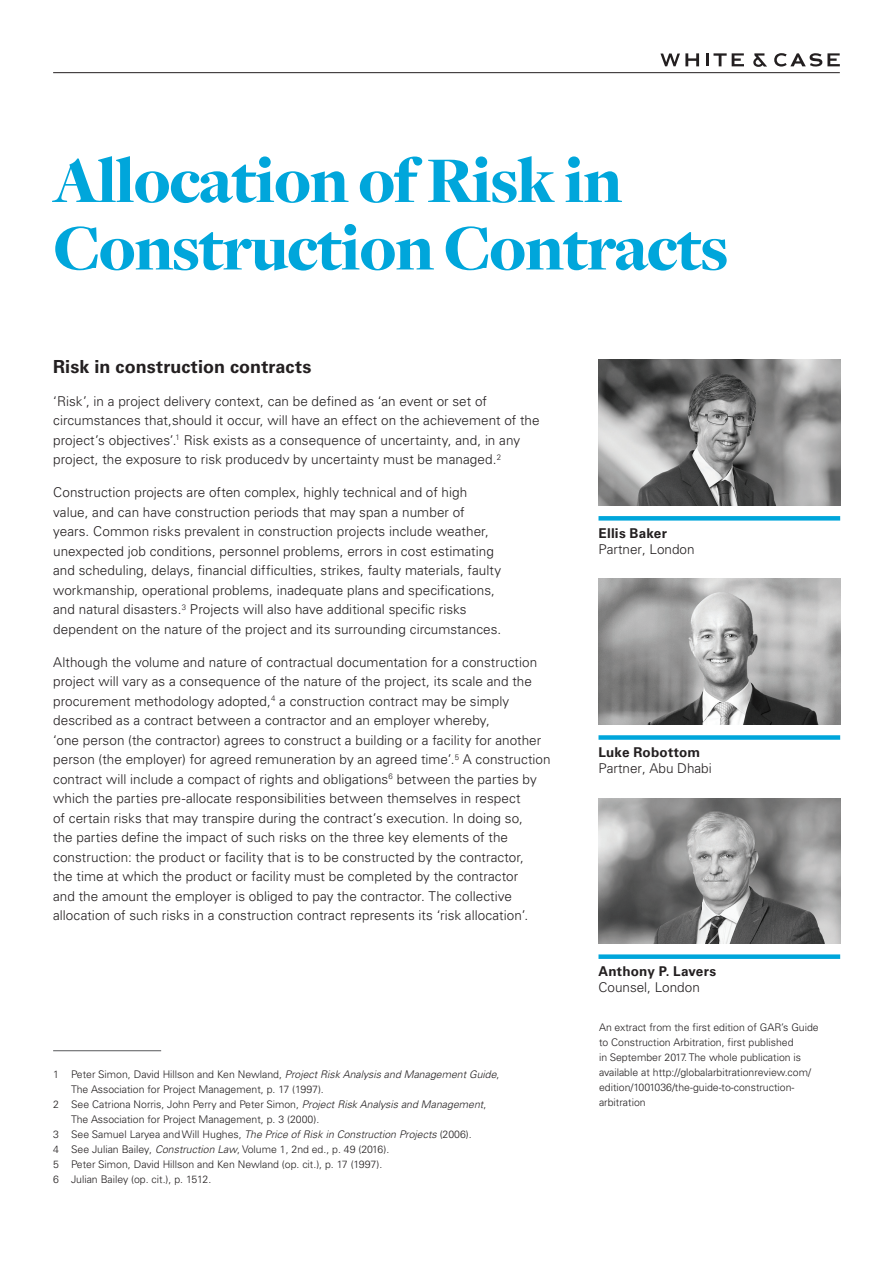
<style>
.page{position:relative;width:893px;height:1263px;background:#fff}
.page>*{position:absolute;margin:0;border:0;box-sizing:border-box;transform-origin:0 0}
.COVER_-_Tailored_Hea{font:900 67.5px/67.5px "Freight Disp Pro";letter-spacing:-.02em;color:#00a6db}
.GENERAL_-_Subhead_B{font:700 18px "Univers LT Pro 65";letter-spacing:.005em;color:#231f20}
.GENERAL_-_Body{font:300 13.5px/19.5px "Univers LT Pro 45";letter-spacing:.005em;color:#231f20}
.BIO_CONTACT_-_Title{font:300 13.5px "Univers LT Pro 45";color:#231f20}
.BIO_CONTACT_-_Partne{font:700 13.5px "Univers LT Pro 65";letter-spacing:.015em;color:#231f20}
.DEALS_-_Tombstone_Fo{font:300 10.5px/15px "Univers LT Pro 45";color:#231f20}
.s1{font-style:italic}
</style>
<div class="page">
<svg style="left:753px;top:53px;width:14px;height:14px"></svg>
<svg style="left:660px;top:53px;width:39px;height:13px"></svg>
<svg style="left:706px;top:53px;width:38px;height:13px"></svg>
<svg style="left:774px;top:53px;width:66px;height:14px"></svg>
<hr style="left:53px;top:72px;width:787px;height:1px;background:#231f20">
<div style="left:598px;top:516px;width:242px;height:5px;background:#00a6db"></div>
<div style="left:598px;top:735px;width:242px;height:5px;background:#00a6db"></div>
<div style="left:598px;top:954px;width:242px;height:5px;background:#00a6db"></div>
<img style="left:598px;top:360px;width:242px;height:145px">
<img style="left:598px;top:579px;width:242px;height:145px">
<img style="left:598px;top:798px;width:242px;height:146px">
<hr style="left:53px;top:1050px;width:108px;height:1px;background:#57585a">
<p class="COVER_-_Tailored_Hea" style="left:53px;top:146px;width:677px">Allocation of Risk in<br>Construction Contracts</p>
<p class="GENERAL_-_Subhead_B" style="left:53px;top:356px;width:260px">Risk in construction contracts</p>
<p class="GENERAL_-_Body" style="left:53px;top:391px;width:488px">‘Risk’, in a project delivery context, can be defined as ‘an event or set of circumstances that,should it occur, will have an effect on the achievement of the project’s objectives’.<sup>1</sup> Risk exists as a consequence of uncertainty, and, in any project, the exposure to risk producedv by uncertainty must be managed.<sup>2</sup></p>
<p class="GENERAL_-_Body" style="left:53px;top:483px;width:450px">Construction projects are often complex, highly technical and of high value, and can have construction periods that may span a number of years. Common risks prevalent in construction projects include weather, unexpected job conditions, personnel problems, errors in cost estimating and scheduling, delays, financial difficulties, strikes, faulty materials, faulty workmanship, operational problems, inadequate plans and specifications, and natural disasters.<sup>3</sup> Projects will also have additional specific risks dependent on the nature of the project and its surrounding circumstances.</p>
<p class="GENERAL_-_Body" style="left:53px;top:652px;width:499px">Although the volume and nature of contractual documentation for a construction project will vary as a consequence of the nature of the project, its scale and the procurement methodology adopted,<sup>4</sup> a construction contract may be simply described as a contract between a contractor and an employer whereby,<br>‘one person (the contractor) agrees to construct a building or a facility for another person (the employer) for agreed remuneration by an agreed time’.<sup>5</sup> A construction contract will include a compact of rights and obligations<sup>6</sup> between the parties by which the parties pre-allocate responsibilities between themselves in respect<br>of certain risks that may transpire during the contract’s execution. In doing so,<br>the parties define the impact of such risks on the three key elements of the construction: the product or facility that is to be constructed by the contractor,<br>the time at which the product or facility must be completed by the contractor<br>and the amount the employer is obliged to pay the contractor. The collective allocation of such risks in a construction contract represents its ‘risk allocation’.</p>
<p class="DEALS_-_Tombstone_Fo" style="left:71px;top:1067px;width:430px;text-indent:-18px">1 Peter Simon, David Hillson and Ken Newland, <span class="s1">Project Risk Analysis and Management Guide</span>,<br>The Association for Project Management, p. 17 (1997).</p>
<p class="DEALS_-_Tombstone_Fo" style="left:71px;top:1097px;width:417px;text-indent:-18px">2 See Catriona Norris, John Perry and Peter Simon, <span class="s1">Project Risk Analysis and Management</span>,<br>The Association for Project Management, p. 3 (2000).</p>
<p class="DEALS_-_Tombstone_Fo" style="left:53px;top:1127px;width:420px">3 See Samuel Laryea and Will Hughes, <span class="s1">The Price of Risk in Construction Projects</span> (2006).</p>
<p class="DEALS_-_Tombstone_Fo" style="left:53px;top:1142px;width:338px">4 See Julian Bailey, <span class="s1">Construction Law</span>, Volume 1, 2nd ed., p. 49 (2016).</p>
<p class="DEALS_-_Tombstone_Fo" style="left:53px;top:1157px;width:331px">5 Peter Simon, David Hillson and Ken Newland (op. cit.), p. 17 (1997).</p>
<p class="DEALS_-_Tombstone_Fo" style="left:53px;top:1172px;width:160px">6 Julian Bailey (op. cit.), p. 1512.</p>
<p class="BIO_CONTACT_-_Partne" style="left:598px;top:525px;width:70px">Ellis Baker</p>
<p class="BIO_CONTACT_-_Title" style="left:598px;top:541px;width:98px">Partner, London</p>
<p class="BIO_CONTACT_-_Partne" style="left:598px;top:744px;width:103px">Luke Robottom</p>
<p class="BIO_CONTACT_-_Title" style="left:598px;top:760px;width:115px">Partner, Abu Dhabi</p>
<p class="BIO_CONTACT_-_Partne" style="left:598px;top:963px;width:119px">Anthony P. Lavers</p>
<p class="BIO_CONTACT_-_Title" style="left:598px;top:979px;width:103px">Counsel, London</p>
<p class="DEALS_-_Tombstone_Fo" style="left:599px;top:1020px;width:221px">An extract from the first edition of GAR’s Guide to Construction Arbitration, first published<br>in September 2017. The whole publication is available at http://globalarbitrationreview.com/ edition/1001036/the-guide-to-construction&shy;arbitration</p>
</div>
